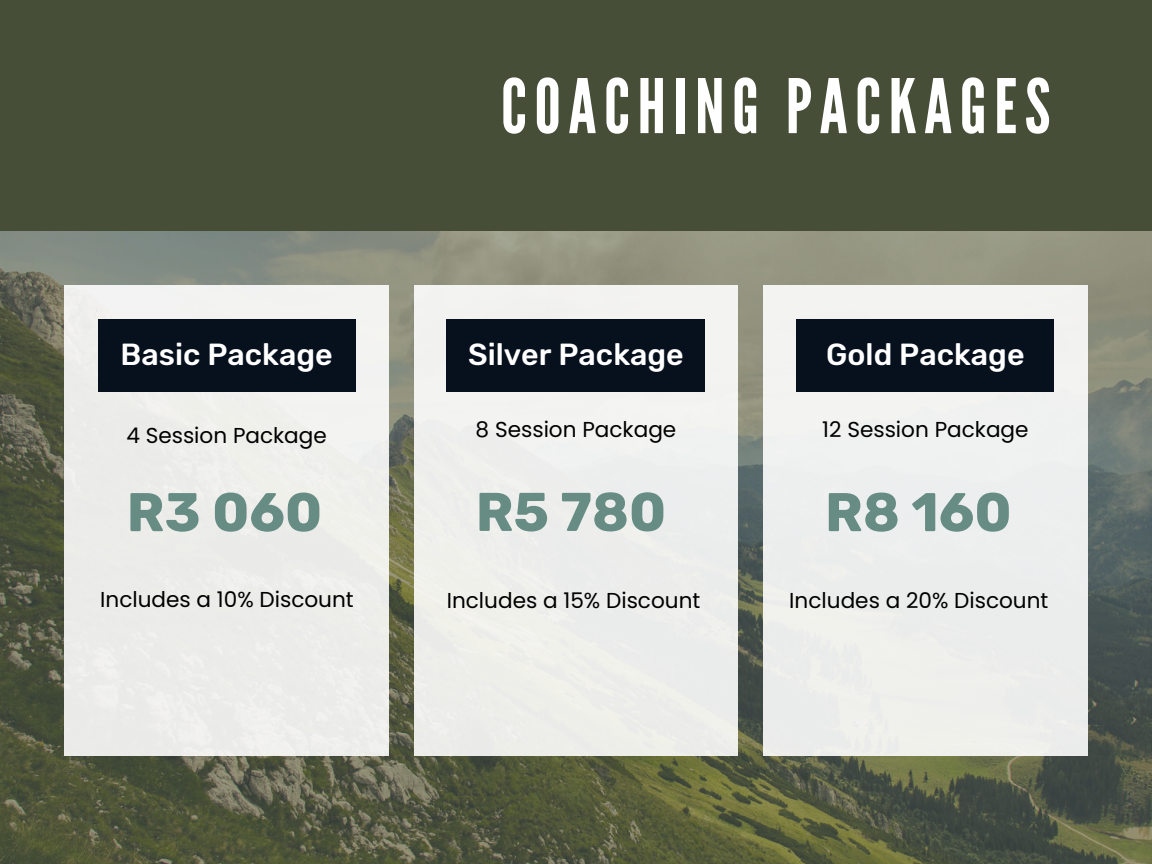
<style>
.page{position:relative;width:1152px;height:864px;background:#464e37}
.page>*{position:absolute;margin:0;border:0;box-sizing:border-box;transform-origin:0 0}
.t1{font:75px "League Gothic";letter-spacing:.1em;color:#fff}
.t2{font:700 54.45px "Rubik";color:#668c83}
.t3{font:500 30.45px "Rubik";color:#fff}
.t4{font:21.6px "Poppins";color:#000}
</style>
<div class="page">
<img style="left:0;top:231px;width:1152px;height:633px">
<div style="left:65px;top:285px;width:323px;height:471px;background:#ededea"></div>
<div style="left:414px;top:285px;width:324px;height:471px;background:#eeefec"></div>
<div style="left:764px;top:285px;width:323px;height:471px;background:#eeefee"></div>
<div style="left:98px;top:319px;width:258px;height:73px;background:#07111e"></div>
<div style="left:447px;top:319px;width:258px;height:73px;background:#07111e"></div>
<div style="left:796px;top:319px;width:258px;height:73px;background:#07111e"></div>
<h1 class="t1" style="left:501px;top:63px;width:551px">COACHING PACKAGES</h1>
<h3 class="t3" style="left:121px;top:337px;width:214px">Basic Package</h3>
<h3 class="t3" style="left:468px;top:337px;width:217px">Silver Package</h3>
<h3 class="t3" style="left:826px;top:337px;width:200px">Gold Package</h3>
<p class="t4" style="left:126px;top:420px;width:202px">4 Session Package</p>
<h2 class="t2" style="left:127px;top:480px;width:197px">R3 060</h2>
<p class="t4" style="left:476px;top:414px;width:202px">8 Session Package</p>
<h2 class="t2" style="left:476px;top:480px;width:192px">R5 780</h2>
<p class="t4" style="left:822px;top:414px;width:208px">12 Session Package</p>
<h2 class="t2" style="left:825px;top:480px;width:188px">R8 160</h2>
<p class="t4" style="left:100px;top:584px;width:255px">Includes a 10% Discount</p>
<p class="t4" style="left:447px;top:586px;width:255px">Includes a 15% Discount</p>
<p class="t4" style="left:789px;top:585px;width:261px">Includes a 20% Discount</p>
</div>
